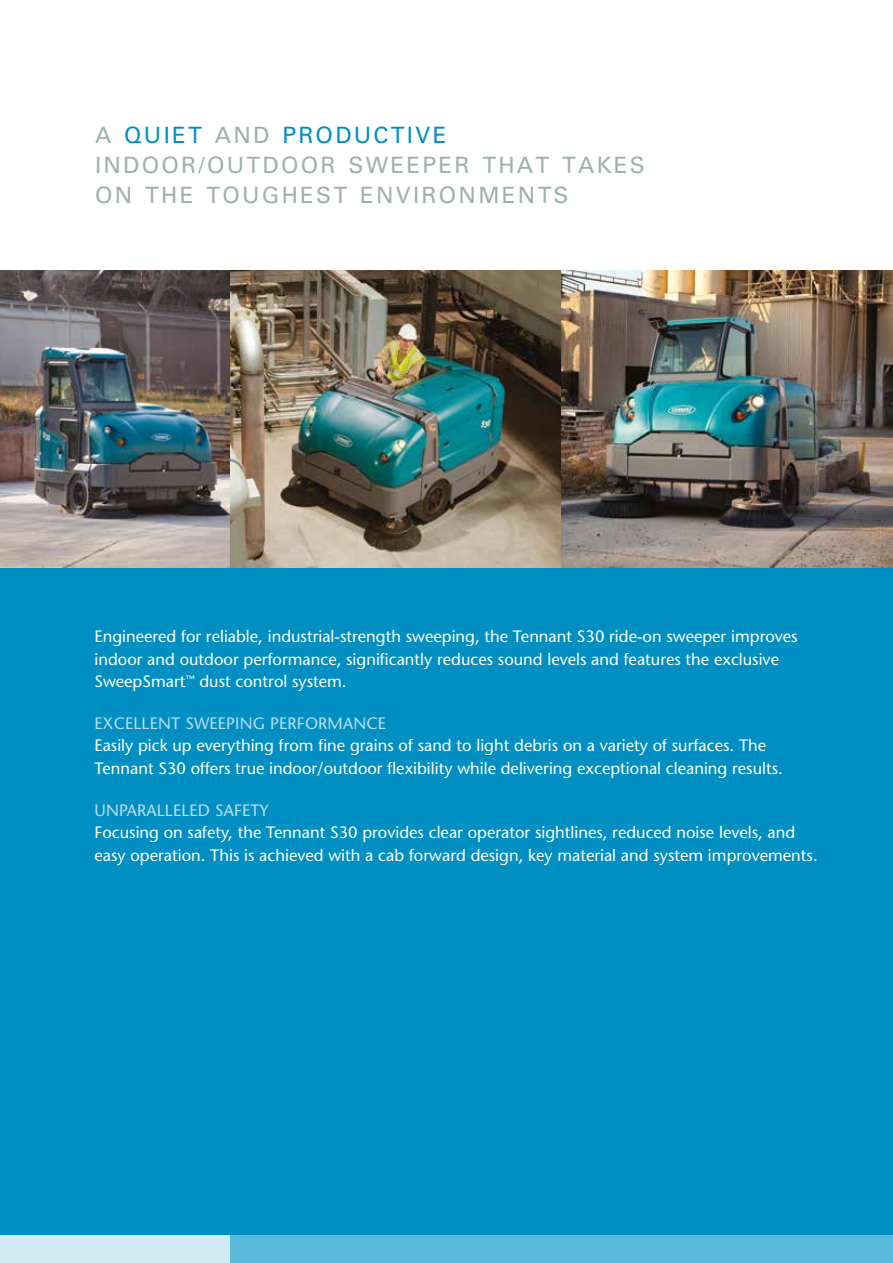
<style>
.page{position:relative;width:893px;height:1263px;background:#fff}
.page>*{position:absolute;margin:0;border:0;box-sizing:border-box;transform-origin:0 0}
.t1{font:22.5px/30px "Univers LT Std";letter-spacing:.1em;color:#a1afae}
.t2{font:500 16.5px/22.5px "Stone Sans Std";color:#fff}
.t3{font:500 16.5px "Stone Sans Std";letter-spacing:.01em;color:#b8ddef}
.s1{color:#008fc3}
</style>
<div class="page">
<div style="left:0;top:271px;width:893px;height:992px;background:#008fc3"></div>
<img style="left:230px;top:271px;width:332px;height:297px">
<img style="left:562px;top:271px;width:331px;height:297px">
<img style="left:0;top:271px;width:230px;height:297px">
<div style="left:216px;top:1236px;width:677px;height:27px;background:#59badd"></div>
<div style="left:0;top:1236px;width:230px;height:27px;background:#d1e9f5"></div>
<h1 class="t1" style="left:95px;top:120px;width:551px">A <span class="s1">QUIET</span> AND <span class="s1">PRODUCTIVE<br></span>INDOOR/OUTDOOR SWEEPER THAT TAKES<br>ON THE TOUGHEST ENVIRONMENTS</h1>
<p class="t2" style="left:94px;top:625px;width:705px">Engineered for reliable, industrial-strength sweeping, the Tennant S30 ride-on sweeper improves indoor and outdoor performance, significantly reduces sound levels and features the exclusive<br>SweepSmart<sup>™</sup> dust control system.</p>
<p class="t3" style="left:94px;top:713px;width:293px">EXCELLENT SWEEPING PERFORMANCE</p>
<p class="t2" style="left:94px;top:734px;width:690px">Easily pick up everything from fine grains of sand to light debris on a variety of surfaces. The<br>Tennant S30 offers true indoor/outdoor flexibility while delivering exceptional cleaning results.</p>
<p class="t3" style="left:94px;top:800px;width:176px">UNPARALLELED SAFETY</p>
<p class="t2" style="left:94px;top:821px;width:725px">Focusing on safety, the Tennant S30 provides clear operator sightlines, reduced noise levels, and easy operation. This is achieved with a cab forward design, key material and system improvements.</p>
</div>
